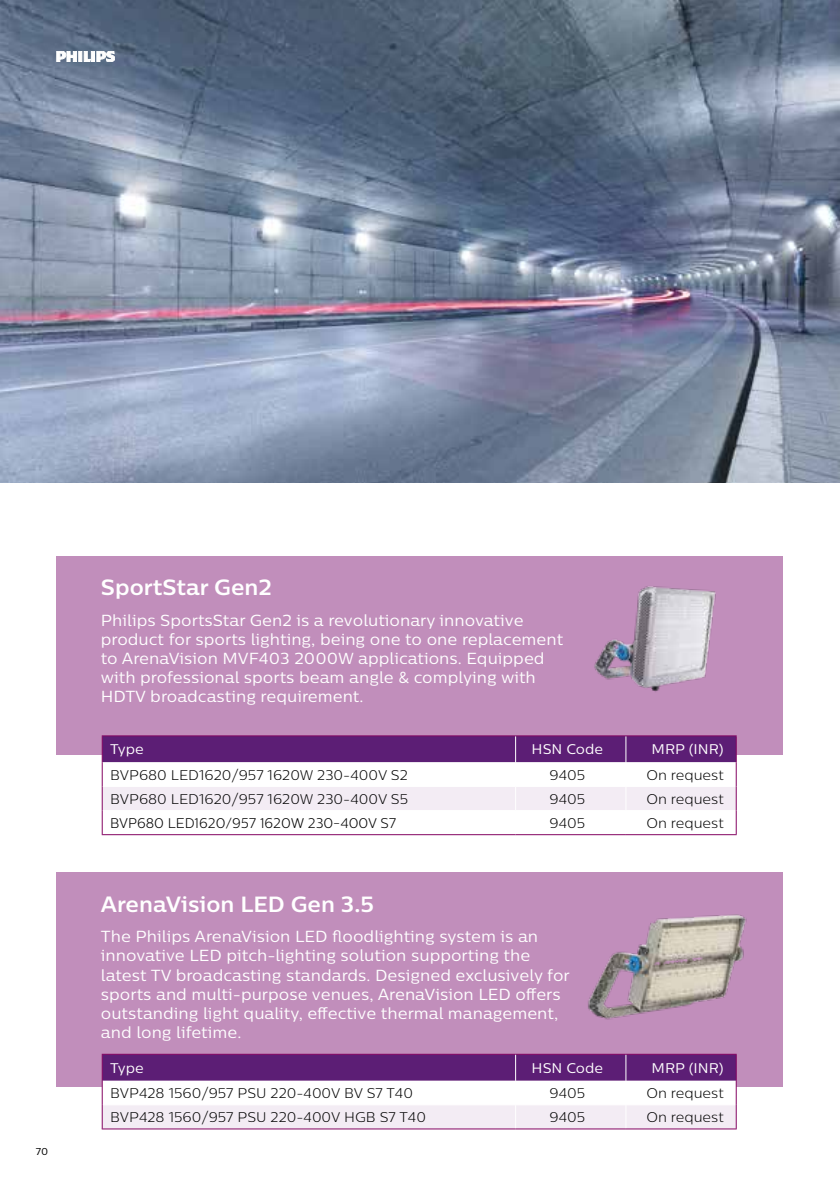
<style>
.page{position:relative;width:840px;height:1191px;background:#fff}
.page>*{position:absolute;margin:0;border:0;box-sizing:border-box;transform-origin:0 0}
.t1{font:700 22px "Centrale Sans Pro";color:#fff}
.t2{font:16px/19.2px "Centrale Sans Pro";color:#fff}
.t3{font:300 14px "Centrale Sans Pro";color:#000}
.t4{font:14px "Centrale Sans Pro";color:#fff}
.t5{font:300 14px "Centrale Sans";color:#000}
.t6{font:10px "Centrale Sans Pro";color:#000}
</style>
<div class="page">
<img style="left:0;top:0;width:839px;height:482px">
<div style="left:57px;top:556px;width:725px;height:198px;background:#c18ebb"></div>
<hr style="left:102px;top:735px;width:413px;height:1px;background:#840562">
<hr style="left:515px;top:735px;width:110px;height:1px;background:#840562">
<hr style="left:625px;top:735px;width:111px;height:1px;background:#840562">
<svg style="left:102px;top:736px;width:634px;height:98px"></svg>
<hr style="left:102px;top:834px;width:413px;height:1px;background:#840562">
<hr style="left:515px;top:834px;width:110px;height:1px;background:#840562">
<hr style="left:625px;top:834px;width:111px;height:1px;background:#840562">
<img style="left:594px;top:586px;width:122px;height:106px">
<div style="left:57px;top:872px;width:725px;height:214px;background:#c18ebb"></div>
<hr style="left:102px;top:1053px;width:413px;height:1px;background:#840562">
<hr style="left:515px;top:1053px;width:110px;height:1px;background:#840562">
<hr style="left:625px;top:1053px;width:111px;height:1px;background:#840562">
<svg style="left:102px;top:1054px;width:634px;height:74px"></svg>
<hr style="left:102px;top:1128px;width:413px;height:1px;background:#840562">
<hr style="left:515px;top:1128px;width:110px;height:1px;background:#840562">
<hr style="left:625px;top:1128px;width:111px;height:1px;background:#840562">
<img style="left:588px;top:914px;width:159px;height:105px">
<svg style="left:57px;top:51px;width:58px;height:11px"></svg>
<p class="t6" style="left:36px;top:1145px;width:14px">70</p>
<h1 class="t1" style="left:101px;top:570px;width:172px">SportStar Gen2</h1>
<p class="t2" style="left:101px;top:607px;width:463px">Philips SportsStar Gen2 is a revolutionary innovative product for sports lighting, being one to one replacement to ArenaVision MVF403 2000W applications. Equipped with professional sports beam angle &amp; complying with HDTV broadcasting requirement.</p>
<h1 class="t1" style="left:101px;top:573px;width:172px">SportStar Gen2</h1>
<p class="t2" style="left:101px;top:610px;width:463px">Philips SportsStar Gen2 is a revolutionary innovative product for sports lighting, being one to one replacement to ArenaVision MVF403 2000W applications. Equipped with professional sports beam angle &amp; complying with HDTV broadcasting requirement.</p>
<p class="t4" style="left:110px;top:740px;width:35px">Type</p>
<p class="t4" style="left:531px;top:740px;width:73px">HSN Code</p>
<p class="t4" style="left:651px;top:740px;width:74px">MRP (INR)</p>
<p class="t3" style="left:110px;top:766px;width:299px">BVP680 LED1620/957 1620W 230-400V S2</p>
<p class="t3" style="left:549px;top:766px;width:37px">9405</p>
<p class="t3" style="left:646px;top:766px;width:79px">On request</p>
<p class="t3" style="left:110px;top:790px;width:299px">BVP680 LED1620/957 1620W 230-400V S5</p>
<p class="t3" style="left:549px;top:790px;width:37px">9405</p>
<p class="t3" style="left:646px;top:790px;width:79px">On request</p>
<p class="t5" style="left:110px;top:815px;width:287px">BVP680 LED1620/957 1620W 230-400V S7</p>
<p class="t3" style="left:549px;top:814px;width:37px">9405</p>
<p class="t3" style="left:646px;top:814px;width:79px">On request</p>
<h1 class="t1" style="left:101px;top:887px;width:274px">ArenaVision LED Gen 3.5</h1>
<p class="t2" style="left:101px;top:924px;width:470px">The Philips ArenaVision LED floodlighting system is an innovative LED pitch-lighting solution supporting the latest TV broadcasting standards. Designed exclusively for sports and multi-purpose venues, ArenaVision LED offers outstanding light quality, effective thermal management, and long lifetime.</p>
<h1 class="t1" style="left:101px;top:889px;width:274px">ArenaVision LED Gen 3.5</h1>
<p class="t2" style="left:101px;top:926px;width:470px">The Philips ArenaVision LED floodlighting system is an innovative LED pitch-lighting solution supporting the latest TV broadcasting standards. Designed exclusively for sports and multi-purpose venues, ArenaVision LED offers outstanding light quality, effective thermal management, and long lifetime.</p>
<p class="t4" style="left:110px;top:1059px;width:35px">Type</p>
<p class="t4" style="left:531px;top:1059px;width:73px">HSN Code</p>
<p class="t4" style="left:651px;top:1059px;width:74px">MRP (INR)</p>
<p class="t3" style="left:110px;top:1084px;width:304px">BVP428 1560/957 PSU 220-400V BV S7 T40</p>
<p class="t3" style="left:549px;top:1084px;width:37px">9405</p>
<p class="t3" style="left:646px;top:1084px;width:79px">On request</p>
<p class="t3" style="left:110px;top:1108px;width:317px">BVP428 1560/957 PSU 220-400V HGB S7 T40</p>
<p class="t3" style="left:549px;top:1108px;width:37px">9405</p>
<p class="t3" style="left:646px;top:1108px;width:79px">On request</p>
</div>
